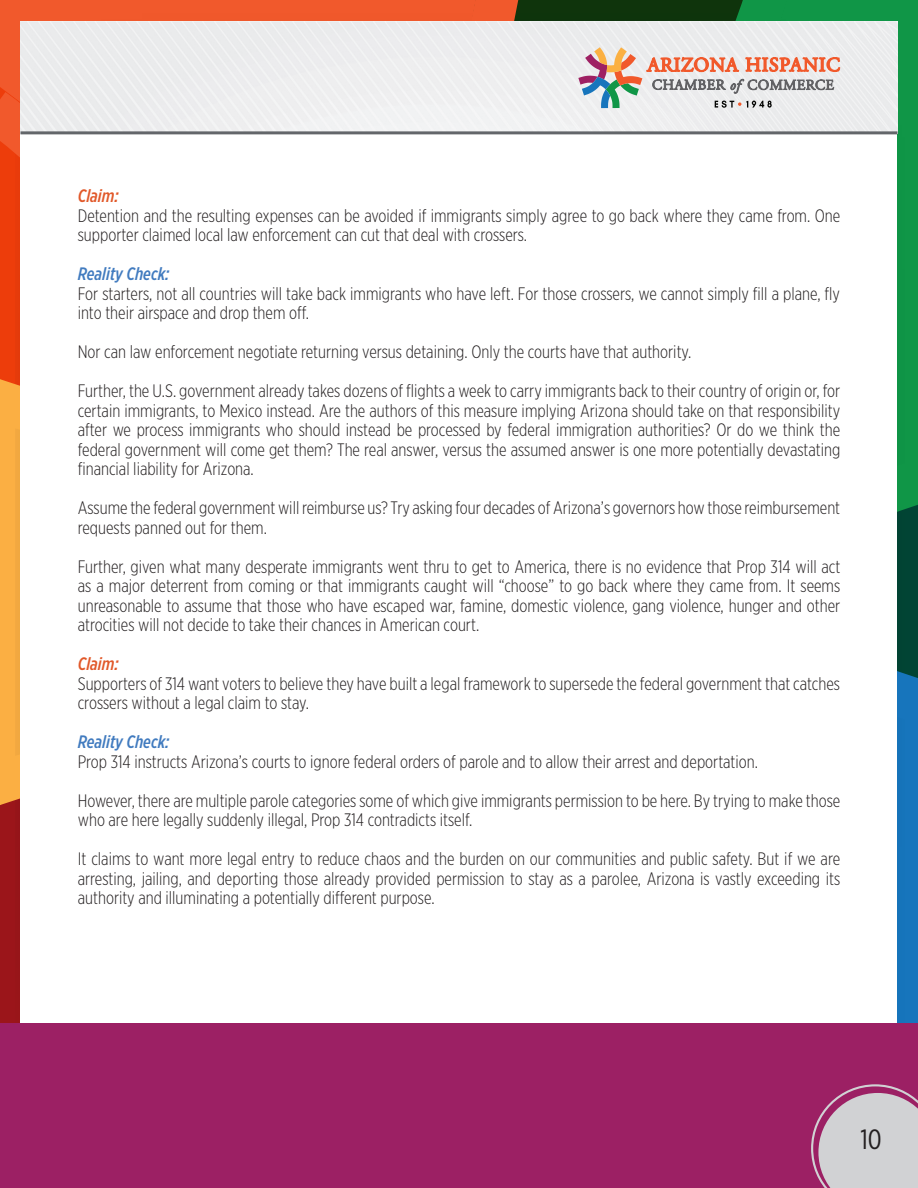
<style>
.page{position:relative;width:918px;height:1188px;background:#fff}
.page>*{position:absolute;margin:0;border:0;box-sizing:border-box;transform-origin:0 0}
.t1{font:27.9px "Gotham X Narrow";color:#231f20}
.t2{font:300 18px/19.5px "Gotham X Narrow";color:#231f20}
.t3{font:italic 500 18px "Gotham X Narrow";color:#417bbf}
.t4{font:italic 500 18px "Gotham X Narrow";color:#e15829}
</style>
<div class="page">
<svg style="left:0;top:0;width:517px;height:302px;background:#ef5a2e"></svg>
<svg style="left:517px;top:0;width:401px;height:592px;background:#137a3b"></svg>
<svg style="left:0;top:302px;width:20px;height:428px;background:#f69838"></svg>
<svg style="left:897px;top:592px;width:21px;height:432px;background:#126ba1"></svg>
<svg style="left:0;top:730px;width:21px;height:294px;background:#b5432e"></svg>
<div style="left:21px;top:22px;width:876px;height:1144px;background:#fff"></div>
<hr style="left:21px;top:131px;width:876px;height:3px;background:#63666a">
<div style="left:0;top:1024px;width:918px;height:164px;background:#9c2064"></div>
<svg style="left:811px;top:1084px;width:107px;height:104px"></svg>
<svg style="left:578px;top:47px;width:262px;height:61px"></svg>
<p class="t4" style="left:78px;top:185px;width:42px">Claim:</p>
<p class="t2" style="left:78px;top:205px;width:764px">Detention and the resulting expenses can be avoided if immigrants simply agree to go back where they came from. One supporter claimed local law enforcement can cut that deal with crossers.</p>
<p class="t3" style="left:78px;top:263px;width:93px">Reality Check:</p>
<p class="t2" style="left:78px;top:283px;width:764px">For starters, not all countries will take back immigrants who have left. For those crossers, we cannot simply fill a plane, fly into their airspace and drop them off.</p>
<p class="t2" style="left:78px;top:342px;width:615px">Nor can law enforcement negotiate returning versus detaining. Only the courts have that authority.</p>
<p class="t2" style="left:78px;top:381px;width:764px;text-align:justify">Further, the U.S. government already takes dozens of flights a week to carry immigrants back to their country of origin or, for certain immigrants, to Mexico instead. Are the authors of this measure implying Arizona should take on that responsibility after we process immigrants who should instead be processed by federal immigration authorities? Or do we think the federal government will come get them? The real answer, versus the assumed answer is one more potentially devastating financial liability for Arizona.</p>
<p class="t2" style="left:78px;top:498px;width:764px">Assume the federal government will reimburse us? Try asking four decades of Arizona’s governors how those reimbursement requests panned out for them.</p>
<p class="t2" style="left:78px;top:556px;width:764px;text-align:justify">Further, given what many desperate immigrants went thru to get to America, there is no evidence that Prop 314 will act as a major deterrent from coming or that immigrants caught will “choose” to go back where they came from. It seems unreasonable to assume that those who have escaped war, famine, domestic violence, gang violence, hunger and other atrocities will not decide to take their chances in American court.</p>
<p class="t4" style="left:78px;top:653px;width:42px">Claim:</p>
<p class="t2" style="left:78px;top:673px;width:764px">Supporters of 314 want voters to believe they have built a legal framework to supersede the federal government that catches crossers without a legal claim to stay.</p>
<p class="t3" style="left:78px;top:731px;width:93px">Reality Check:</p>
<p class="t2" style="left:78px;top:751px;width:682px">Prop 314 instructs Arizona’s courts to ignore federal orders of parole and to allow their arrest and deportation.</p>
<p class="t2" style="left:78px;top:790px;width:764px">However, there are multiple parole categories some of which give immigrants permission to be here. By trying to make those who are here legally suddenly illegal, Prop 314 contradicts itself.</p>
<p class="t2" style="left:78px;top:849px;width:764px;text-align:justify">It claims to want more legal entry to reduce chaos and the burden on our communities and public safety. But if we are arresting, jailing, and deporting those already provided permission to stay as a parolee, Arizona is vastly exceeding its authority and illuminating a potentially different purpose.</p>
<p class="t1" style="left:860px;top:1123px;width:23px">10</p>
</div>
